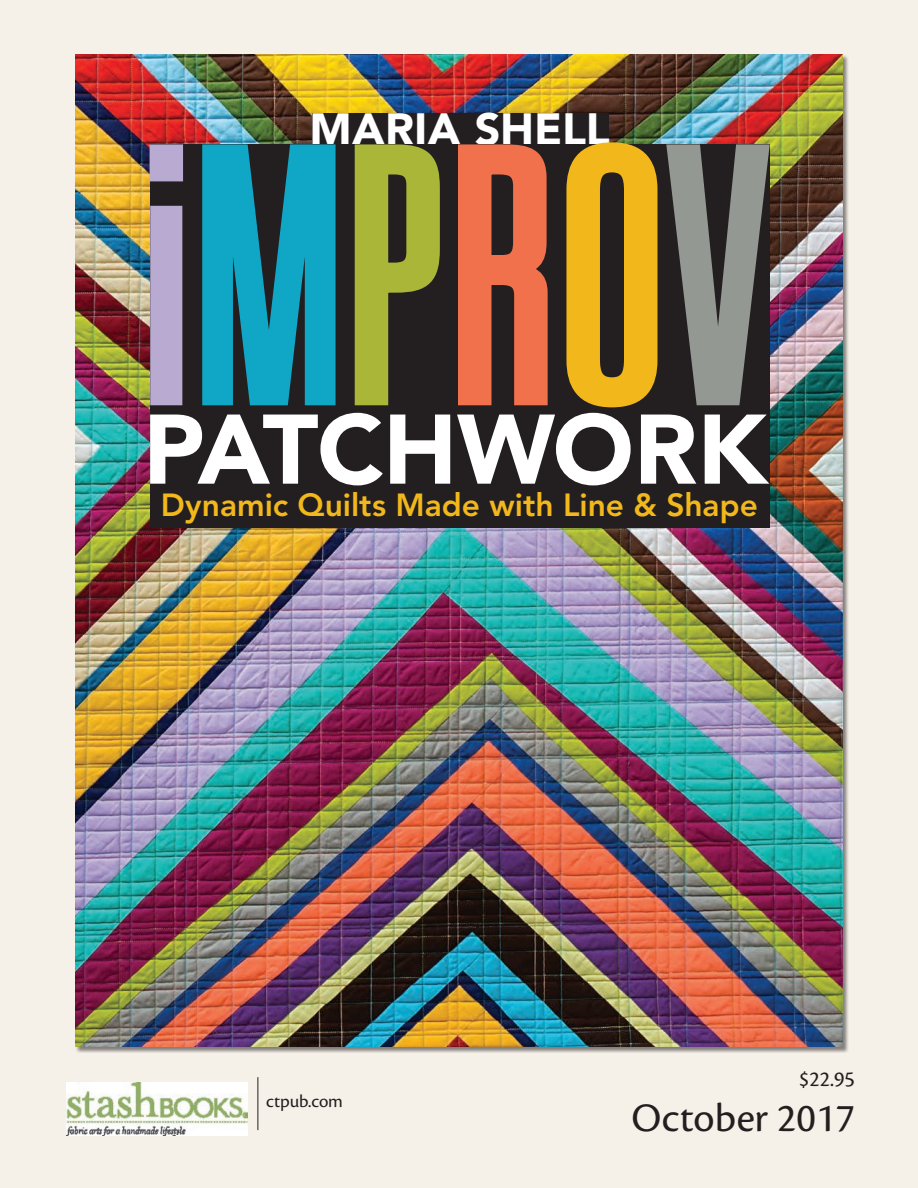
<style>
.page{position:relative;width:918px;height:1188px;background:#f6f1e8}
.page>*{position:absolute;margin:0;border:0;box-sizing:border-box;transform-origin:0 0}
.t1{font:300 ultra-condensed 346.5px "Univers";color:#b9aad1}
.t2{font:900 97.65px "Avenir";letter-spacing:-.01em;color:#fff}
.t3{font:900 44.85px "Avenir";color:#fff}
.t4{font:42px "Cronos Pro";color:#231f20}
.t5{font:800 31.8px "Avenir LT Pro";color:#f2b81b}
.t6{font:22.5px "Cronos Pro";color:#231f20}
.t7{font:18.6px "Cronos Pro";letter-spacing:-.01em;color:#231f20}
.s1{color:#10a6c6}
.s2{color:#a9b638}
.s3{color:#f1714d}
.s4{color:#f2b81b}
.s5{color:#939893}
</style>
<div class="page">
<img style="left:66px;top:1083px;width:181px;height:53px">
<hr style="left:258px;top:1077px;width:1px;height:53px;background:#231f20">
<img style="left:76px;top:54px;width:766px;height:993px">
<div style="left:313px;top:113px;width:296px;height:38px;background:#231f20"></div>
<div style="left:150px;top:145px;width:619px;height:383px;background:#231f20"></div>
<svg style="left:144px;top:139px;width:44px;height:272px"></svg>
<svg style="left:197px;top:139px;width:139px;height:267px"></svg>
<svg style="left:354px;top:144px;width:86px;height:262px"></svg>
<svg style="left:458px;top:144px;width:90px;height:262px"></svg>
<svg style="left:566px;top:137px;width:210px;height:276px"></svg>
<p class="t3" style="left:310px;top:102px;width:302px">MARIA SHELL</p>
<p class="t1" style="left:141px;top:97px;width:627px">i<span class="s1">M</span><span class="s2">P</span><span class="s3">R</span><span class="s4">O</span><span class="s5">V</span></p>
<p class="t2" style="left:143px;top:391px;width:626px">PATCHWORK</p>
<p class="t5" style="left:161px;top:486px;width:599px">Dynamic Quilts Made with Line &amp; Shape</p>
<p class="t7" style="left:266px;top:1091px;width:78px">ctpub.com</p>
<p class="t6" style="left:799px;top:1066px;width:58px">$22.95</p>
<h3 class="t4" style="left:632px;top:1093px;width:225px">October 2017</h3>
</div>
